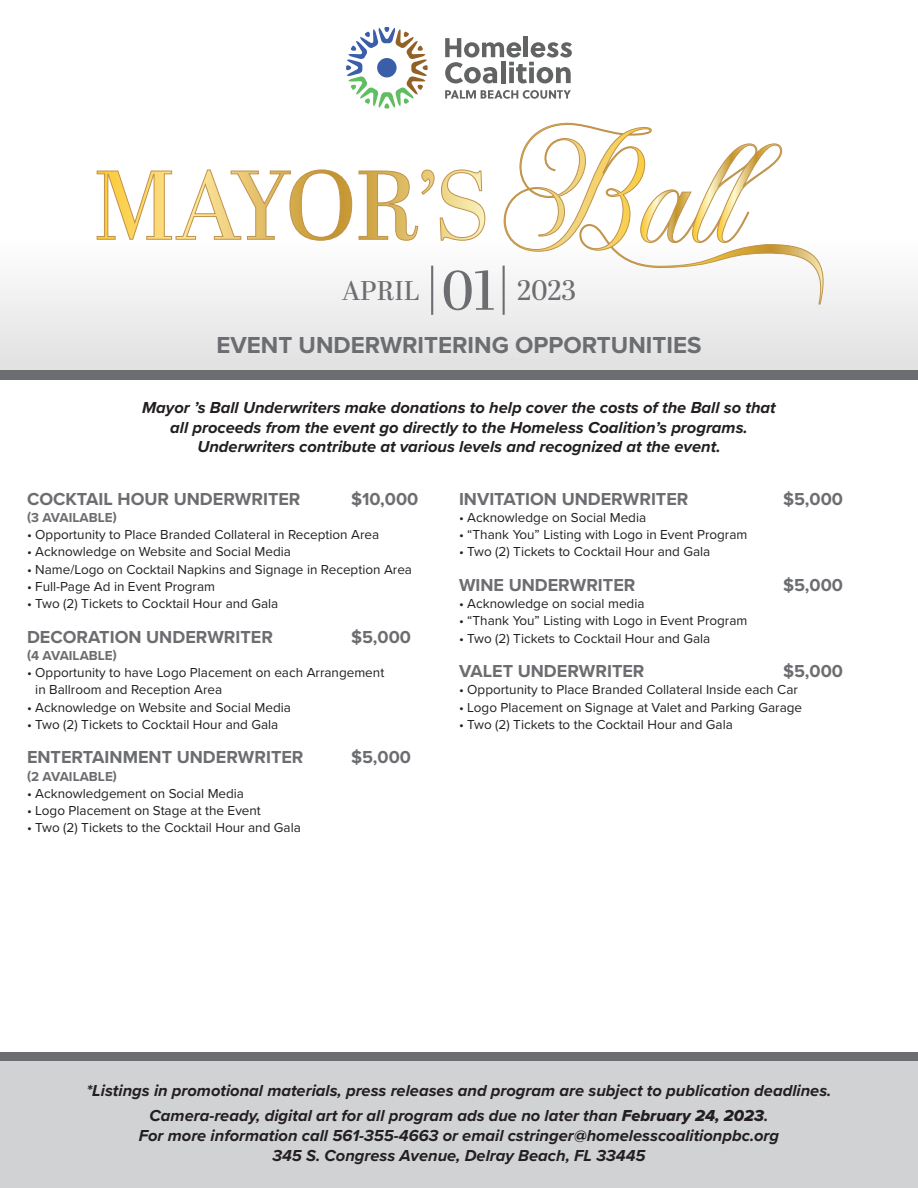
<style>
.page{position:relative;width:918px;height:1188px;background:#fff}
.page>*{position:absolute;margin:0;border:0;box-sizing:border-box;transform-origin:0 0}
.t1{font:27px "Abril Display";color:#6c6d70}
.t2{font:700 24px "Proxima Nova";color:#6c6d70}
.t3{font:700 18px "Proxima Nova";color:#6c6d70}
.t4{font:italic 700 16.5px/19.8px "Proxima Nova";color:#231f20;text-align:center}
.t5{font:13.5px/17.2px "Proxima Nova";color:#231f20}
.t6{font:700 13.5px "Proxima Nova";color:#6c6d70}
.s1{font-size:55.35px}
.s2{font-size:28.2px}
.s3{font-family:"Proxima Nova Extrabld It";font-weight:400;font-style:normal}
</style>
<div class="page">
<div style="left:0;top:226px;width:918px;height:154px;background:linear-gradient(to bottom,#fff,#dedfdf)"></div>
<hr style="left:431px;top:266px;width:2px;height:49px;background:#6c6d70">
<hr style="left:503px;top:266px;width:2px;height:49px;background:#6c6d70">
<svg style="left:97px;top:169px;width:255px;height:72px"></svg>
<svg style="left:359px;top:170px;width:75px;height:71px"></svg>
<svg style="left:440px;top:170px;width:45px;height:71px"></svg>
<svg style="left:504px;top:122px;width:327px;height:182px"></svg>
<div style="left:0;top:370px;width:918px;height:10px;background:#6c6d70"></div>
<div style="left:0;top:1052px;width:918px;height:10px;background:#6c6d70"></div>
<div style="left:0;top:1062px;width:918px;height:126px;background:#d1d2d4"></div>
<svg style="left:346px;top:27px;width:82px;height:81px"></svg>
<div style="left:377px;top:58px;width:20px;height:19px;background:#3b5eab;border-radius:50%"></div>
<hr style="left:524px;top:37px;width:4px;height:20px;background:#626363">
<svg style="left:445px;top:38px;width:127px;height:45px"></svg>
<svg style="left:445px;top:90px;width:126px;height:9px"></svg>
<p class="t1" style="left:342px;top:272px;width:235px">april <span class="s1">01</span> <span class="s2">2023</span></p>
<p class="t2" style="left:217px;top:327px;width:486px">EVENT UNDERWRITERING OPPORTUNITIES</p>
<p class="t4" style="left:142px;top:397px;width:635px">Mayor ’s Ball Underwriters make donations to help cover the costs of the Ball so that all proceeds from the event go directly to the Homeless Coalition’s programs.<br>Underwriters contribute at various levels and recognized at the event.</p>
<p class="t3" style="left:27px;top:485px;width:275px">COCKTAIL HOUR UNDERWRITER</p>
<p class="t3" style="left:351px;top:485px;width:69px">$10,000</p>
<p class="t6" style="left:27px;top:507px;width:91px">(3 AVAILABLE)</p>
<p class="t5" style="left:27px;top:526px;width:354px">• Opportunity to Place Branded Collateral in Reception Area</p>
<p class="t5" style="left:27px;top:543px;width:266px">• Acknowledge on Website and Social Media</p>
<p class="t5" style="left:27px;top:560px;width:387px">• Name/Logo on Cocktail Napkins and Signage in Reception Area</p>
<p class="t5" style="left:27px;top:577px;width:190px">• Full-Page Ad in Event Program</p>
<p class="t5" style="left:27px;top:595px;width:253px">• Two (2) Tickets to Cocktail Hour and Gala</p>
<p class="t3" style="left:27px;top:623px;width:247px">DECORATION UNDERWRITER</p>
<p class="t3" style="left:351px;top:623px;width:62px">$5,000</p>
<p class="t6" style="left:27px;top:645px;width:91px">(4 AVAILABLE)</p>
<p class="t5" style="left:35px;top:664px;width:351px;text-indent:-8px">• Opportunity to have Logo Placement on each Arrangement in Ballroom and Reception Area</p>
<p class="t5" style="left:27px;top:698px;width:266px">• Acknowledge on Website and Social Media</p>
<p class="t5" style="left:27px;top:715px;width:253px">• Two (2) Tickets to Cocktail Hour and Gala</p>
<p class="t3" style="left:27px;top:744px;width:278px">ENTERTAINMENT UNDERWRITER</p>
<p class="t3" style="left:351px;top:744px;width:62px">$5,000</p>
<p class="t6" style="left:27px;top:766px;width:91px">(2 AVAILABLE)</p>
<p class="t5" style="left:27px;top:784px;width:219px">• Acknowledgement on Social Media</p>
<p class="t5" style="left:27px;top:802px;width:235px">• Logo Placement on Stage at the Event</p>
<p class="t5" style="left:27px;top:819px;width:275px">• Two (2) Tickets to the Cocktail Hour and Gala</p>
<p class="t3" style="left:459px;top:485px;width:231px">INVITATION UNDERWRITER</p>
<p class="t3" style="left:783px;top:485px;width:62px">$5,000</p>
<p class="t5" style="left:459px;top:508px;width:189px">• Acknowledge on Social Media</p>
<p class="t5" style="left:459px;top:526px;width:290px">• “Thank You” Listing with Logo in Event Program</p>
<p class="t5" style="left:459px;top:543px;width:253px">• Two (2) Tickets to Cocktail Hour and Gala</p>
<p class="t3" style="left:459px;top:572px;width:178px">WINE UNDERWRITER</p>
<p class="t3" style="left:783px;top:572px;width:62px">$5,000</p>
<p class="t5" style="left:459px;top:595px;width:187px">• Acknowledge on social media</p>
<p class="t5" style="left:459px;top:612px;width:290px">• “Thank You” Listing with Logo in Event Program</p>
<p class="t5" style="left:459px;top:629px;width:253px">• Two (2) Tickets to Cocktail Hour and Gala</p>
<p class="t3" style="left:459px;top:658px;width:187px">VALET UNDERWRITER</p>
<p class="t3" style="left:783px;top:658px;width:62px">$5,000</p>
<p class="t5" style="left:459px;top:681px;width:340px">• Opportunity to Place Branded Collateral Inside each Car</p>
<p class="t5" style="left:459px;top:698px;width:345px">• Logo Placement on Signage at Valet and Parking Garage</p>
<p class="t5" style="left:459px;top:715px;width:275px">• Two (2) Tickets to the Cocktail Hour and Gala</p>
<p class="t4" style="left:86px;top:1080px;width:747px">*Listings in promotional materials, press releases and program are subject to publication deadlines.</p>
<p class="t4" style="left:150px;top:1105px;width:620px">Camera-ready, digital art for all program ads due no later than <span class="s3">February 24, 2023</span>.</p>
<p class="t4" style="left:139px;top:1125px;width:642px">For more information call 561-355-4663 or email cstringer@homelesscoalitionpbc.org</p>
<p class="t4" style="left:272px;top:1145px;width:375px">345 S. Congress Avenue, Delray Beach, FL 33445</p>
</div>
